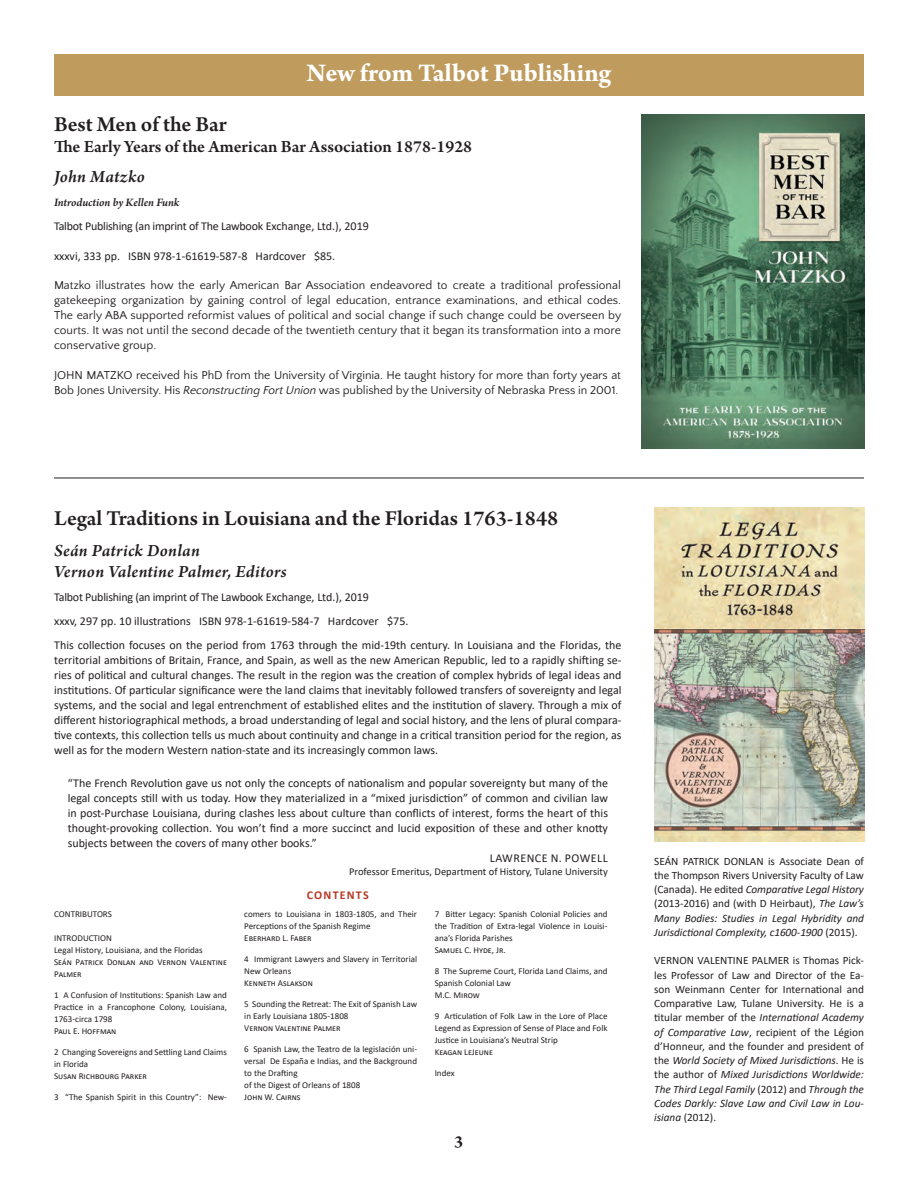
<style>
.page{position:relative;width:918px;height:1188px;background:#fff}
.page>*{position:absolute;margin:0;border:0;box-sizing:border-box;transform-origin:0 0}
.t1{font:700 27px "Arno Pro";color:#fff}
.t2{font:600 22.5px "Arno Pro";color:#231f20}
.t3{font:italic 600 18px "Arno Pro";letter-spacing:.015em;color:#231f20}
.t4{font:600 18px "Arno Pro";color:#231f20}
.t5{font:700 18px "Arno Pro";color:#231f20}
.t6{font:12px/15px "Calibri";color:#231f20;text-align:justify}
.t7{font:12px/15px "Quattrocento Sans";letter-spacing:-.005em;color:#231f20;text-align:justify}
.t8{font:12px "Calibri";letter-spacing:-.02em;color:#231f20}
.t9{font:italic 600 12px "Arno Pro";letter-spacing:-.005em;color:#231f20}
.t10{font:12px "Calibri";letter-spacing:.04em;color:#231f20}
.t11{font:700 12px "Calibri";letter-spacing:.1em;color:#b53a25}
.t12{font:11.25px/14.2px "Calibri";letter-spacing:-.005em;color:#231f20;text-align:justify}
.t13{font:10.5px "Calibri";color:#231f20}
.t14{font:9px/12px "Calibri";color:#231f20}
.s1{font-style:italic}
</style>
<div class="page">
<div style="left:54px;top:55px;width:810px;height:41px;background:#bf9c5e"></div>
<hr style="left:54px;top:478px;width:810px;height:1px;background:#231f20">
<img style="left:655px;top:508px;width:209px;height:333px">
<img style="left:642px;top:114px;width:222px;height:334px">
<h1 class="t1" style="left:307px;top:57px;width:306px">New from Talbot Publishing</h1>
<p class="t2" style="left:54px;top:112px;width:174px">Best Men of the Bar</p>
<p class="t4" style="left:54px;top:136px;width:420px">The Early Years of the American Bar Association 1878-1928</p>
<p class="t3" style="left:54px;top:166px;width:93px">John Matzko</p>
<p class="t9" style="left:54px;top:196px;width:127px">Introduction by Kellen Funk</p>
<p class="t8" style="left:54px;top:218px;width:316px">Talbot Publishing (an imprint of The Lawbook Exchange, Ltd.), 2019</p>
<p class="t6" style="left:54px;top:248px;width:283px">xxxvi, 333 pp. ISBN 978-1-61619-587-8 Hardcover $85.</p>
<p class="t7" style="left:54px;top:278px;width:569px">Matzko illustrates how the early American Bar Association endeavored to create a traditional professional gatekeeping organization by gaining control of legal education, entrance examinations, and ethical codes.<br>The early ABA supported reformist values of political and social change if such change could be overseen by courts. It was not until the second decade of the twentieth century that it began its transformation into a more conservative group.</p>
<p class="t7" style="left:54px;top:368px;width:569px">JOHN MATZKO received his PhD from the University of Virginia. He taught history for more than forty years at<br>Bob Jones University. His <span class="s1">Reconstructing Fort Union</span> was published by the University of Nebraska Press in 2001.</p>
<p class="t2" style="left:54px;top:506px;width:506px">Legal Traditions in Louisiana and the Floridas 1763-1848</p>
<p class="t3" style="left:54px;top:540px;width:147px">Seán Patrick Donlan</p>
<p class="t3" style="left:54px;top:562px;width:234px">Vernon Valentine Palmer, Editors</p>
<p class="t8" style="left:54px;top:589px;width:316px">Talbot Publishing (an imprint of The Lawbook Exchange, Ltd.), 2019</p>
<p class="t6" style="left:54px;top:614px;width:356px">xxxv, 297 pp. 10 illustrations ISBN 978-1-61619-584-7 Hardcover $75.</p>
<p class="t6" style="left:54px;top:638px;width:569px">This collection focuses on the period from 1763 through the mid-19th century. In Louisiana and the Floridas, the territorial ambitions of Britain, France, and Spain, as well as the new American Republic, led to a rapidly shifting se&shy;ries of political and cultural changes. The result in the region was the creation of complex hybrids of legal ideas and institutions. Of particular significance were the land claims that inevitably followed transfers of sovereignty and legal systems, and the social and legal entrenchment of established elites and the institution of slavery. Through a mix of different historiographical methods, a broad understanding of legal and social history, and the lens of plural compara&shy;tive contexts, this collection tells us much about continuity and change in a critical transition period for the region, as well as for the modern Western nation-state and its increasingly common laws.</p>
<p class="t6" style="left:68px;top:776px;width:542px">“The French Revolution gave us not only the concepts of nationalism and popular sovereignty but many of the legal concepts still with us today. How they materialized in a “mixed jurisdiction” of common and civilian law in post-Purchase Louisiana, during clashes less about culture than conflicts of interest, forms the heart of this thought-provoking collection. You won’t find a more succinct and lucid exposition of these and other knotty subjects between the covers of many other books.”</p>
<p class="t10" style="left:490px;top:850px;width:119px">LAWRENCE N. POWELL</p>
<p class="t14" style="left:54px;top:908px;width:59px">CONTRIBUTORS</p>
<p class="t14" style="left:54px;top:932px;width:59px">INTRODUCTION</p>
<p class="t14" style="left:54px;top:944px;width:150px">Legal History, Louisiana, and the Floridas</p>
<p class="t14" style="left:54px;top:956px;width:174px">Seán Patrick Donlan and Vernon Valentine<br>Palmer</p>
<p class="t14" style="left:54px;top:989px;width:174px;text-align:justify">1 A Confusion of Institutions: Spanish Law and Practice in a Francophone Colony, Louisiana, 1763-circa 1798</p>
<p class="t14" style="left:54px;top:1025px;width:64px">Paul E. Hoffman</p>
<p class="t14" style="left:54px;top:1046px;width:174px">2 Changing Sovereigns and Settling Land Claims in Florida</p>
<p class="t14" style="left:54px;top:1070px;width:94px">Susan Richbourg Parker</p>
<p class="t14" style="left:54px;top:1091px;width:174px">3 “The Spanish Spirit in this Country”: New-</p>
<p class="t13" style="left:349px;top:864px;width:260px">Professor Emeritus, Department of History, Tulane University</p>
<p class="t11" style="left:307px;top:886px;width:63px">CONTENTS</p>
<p class="t14" style="left:244px;top:908px;width:174px">comers to Louisiana in 1803-1805, and Their<br>Perceptions of the Spanish Regime</p>
<p class="t14" style="left:244px;top:932px;width:69px">Eberhard L. Faber</p>
<p class="t14" style="left:244px;top:953px;width:174px">4 Immigrant Lawyers and Slavery in Territorial<br>New Orleans</p>
<p class="t14" style="left:244px;top:977px;width:70px">Kenneth Aslakson</p>
<p class="t14" style="left:244px;top:998px;width:174px">5 Sounding the Retreat: The Exit of Spanish Law in Early Louisiana 1805-1808</p>
<p class="t14" style="left:244px;top:1022px;width:98px">Vernon Valentine Palmer</p>
<p class="t14" style="left:244px;top:1043px;width:174px;text-align:justify">6 Spanish Law, the Teatro de la legislación uni&shy;versal De España e Indias, and the Background to the Drafting</p>
<p class="t14" style="left:244px;top:1079px;width:118px">of the Digest of Orleans of 1808</p>
<p class="t14" style="left:244px;top:1091px;width:58px">John W. Cairns</p>
<p class="t14" style="left:435px;top:908px;width:174px;text-align:justify">7 Bitter Legacy: Spanish Colonial Policies and the Tradition of Extra-legal Violence in Louisi&shy;ana’s Florida Parishes</p>
<p class="t14" style="left:435px;top:944px;width:73px">Samuel C. Hyde, Jr.</p>
<p class="t14" style="left:435px;top:965px;width:174px">8 The Supreme Court, Florida Land Claims, and<br>Spanish Colonial Law</p>
<p class="t14" style="left:435px;top:989px;width:47px">M.C. Mirow</p>
<p class="t14" style="left:435px;top:1010px;width:174px;text-align:justify">9 Articulation of Folk Law in the Lore of Place Legend as Expression of Sense of Place and Folk Justice in Louisiana’s Neutral Strip</p>
<p class="t14" style="left:435px;top:1046px;width:60px">Keagan LeJeune</p>
<p class="t14" style="left:435px;top:1067px;width:21px">Index</p>
<h3 class="t5" style="left:454px;top:1131px;width:11px">3</h3>
<p class="t12" style="left:654px;top:853px;width:211px">SEÁN PATRICK DONLAN is Associate Dean of the Thompson Rivers University Faculty of Law (Canada). He edited <span class="s1">Comparative Legal History </span>(2013-2016) and (with D Heirbaut), <span class="s1">The Law’s Many Bodies: Studies in Legal Hybridity and Jurisdictional Complexity, c1600-1900</span> (2015).</p>
<p class="t12" style="left:654px;top:953px;width:211px">VERNON VALENTINE PALMER is Thomas Pick&shy;les Professor of Law and Director of the Ea&shy;son Weinmann Center for International and Comparative Law, Tulane University. He is a titular member of the <span class="s1">International Academy of Comparative Law</span>, recipient of the Légion d’Honneur, and the founder and president of the <span class="s1">World Society of Mixed Jurisdictions</span>. He is the author of <span class="s1">Mixed Jurisdictions Worldwide:<br>The Third Legal Family</span> (2012) and <span class="s1">Through the Codes Darkly: Slave Law and Civil Law in Lou&shy;isiana</span> (2012).</p>
</div>
